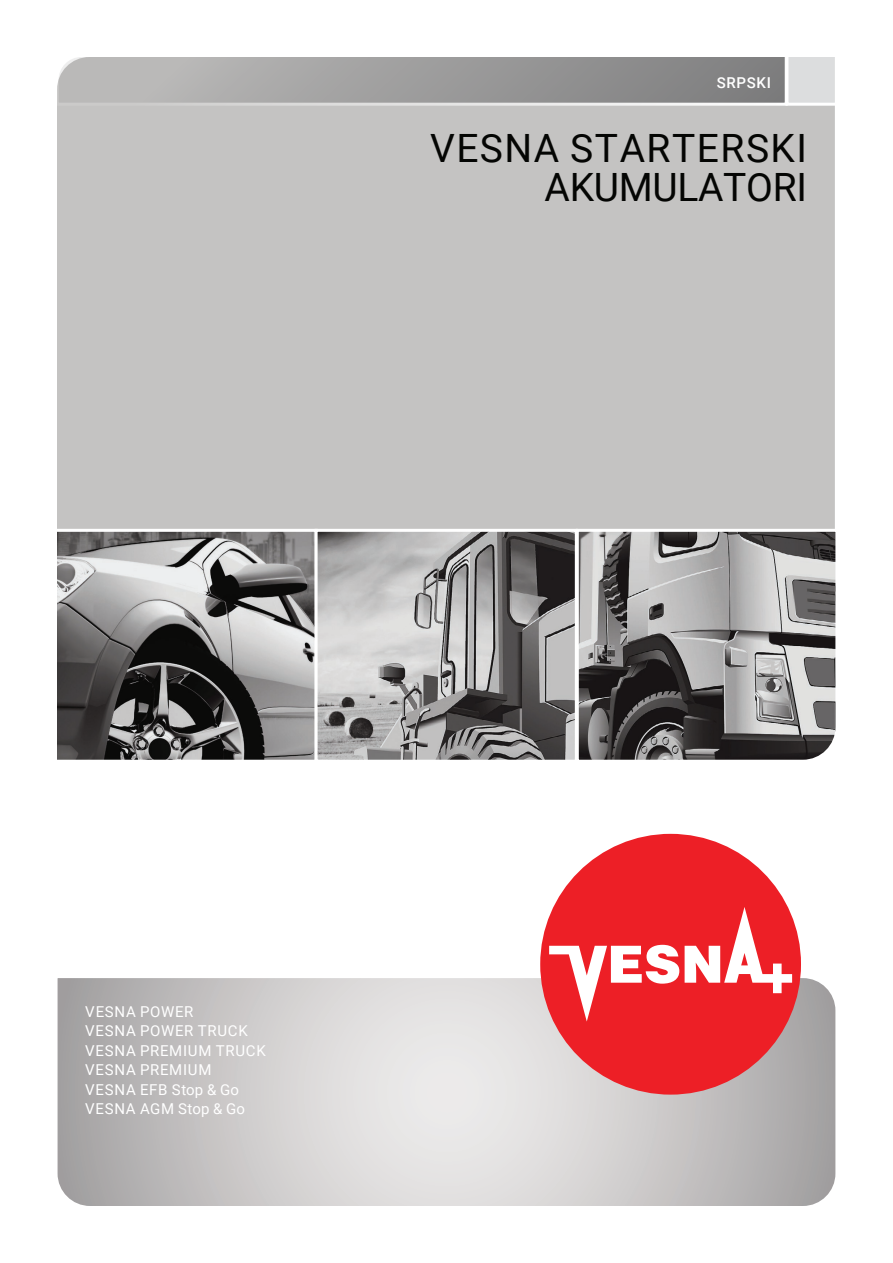
<style>
.page{position:relative;width:893px;height:1263px;background:#fff}
.page>*{position:absolute;margin:0;border:0;box-sizing:border-box;transform-origin:0 0}
.t1{font:39px/39px "Roboto";letter-spacing:.04em;color:#040503;text-align:right}
.t2{font:15px/19.5px "Roboto";letter-spacing:.05em;color:#fff}
.t3{font:500 15px "Roboto";letter-spacing:.045em;color:#fff}
</style>
<div class="page">
<svg style="left:57px;top:975px;width:779px;height:231px;background:#cdcaca"></svg>
<div style="left:57px;top:106px;width:778px;height:423px;background:#c4c3c2"></div>
<svg style="left:57px;top:57px;width:732px;height:50px;background:#a3a3a2"></svg>
<div style="left:785px;top:54px;width:53px;height:52px;background:#dcddde;border:3px solid #fff"></div>
<img style="left:58px;top:533px;width:516px;height:226px">
<div style="left:54px;top:529px;width:264px;height:234px;border:3px solid #fff"></div>
<svg style="left:574px;top:527px;width:262px;height:233px;background:#848383"></svg>
<div style="left:315px;top:529px;width:263px;height:234px;border:3px solid #fff"></div>
<div style="left:540px;top:834px;width:261px;height:260px;background:#ed1f26;border-radius:50%"></div>
<svg style="left:549px;top:907px;width:243px;height:114px"></svg>
<p class="t3" style="left:717px;top:72px;width:56px">SRPSKI</p>
<h1 class="t1" style="left:430px;top:127px;width:378px">VESNA STARTERSKI<br>AKUMULATORI</h1>
<p class="t2" style="left:85px;top:1001px;width:182px">VESNA POWER<br>VESNA POWER TRUCK<br>VESNA PREMIUM TRUCK<br>VESNA PREMIUM<br>VESNA EFB Stop &amp; Go<br>VESNA AGM Stop &amp; Go</p>
</div>
